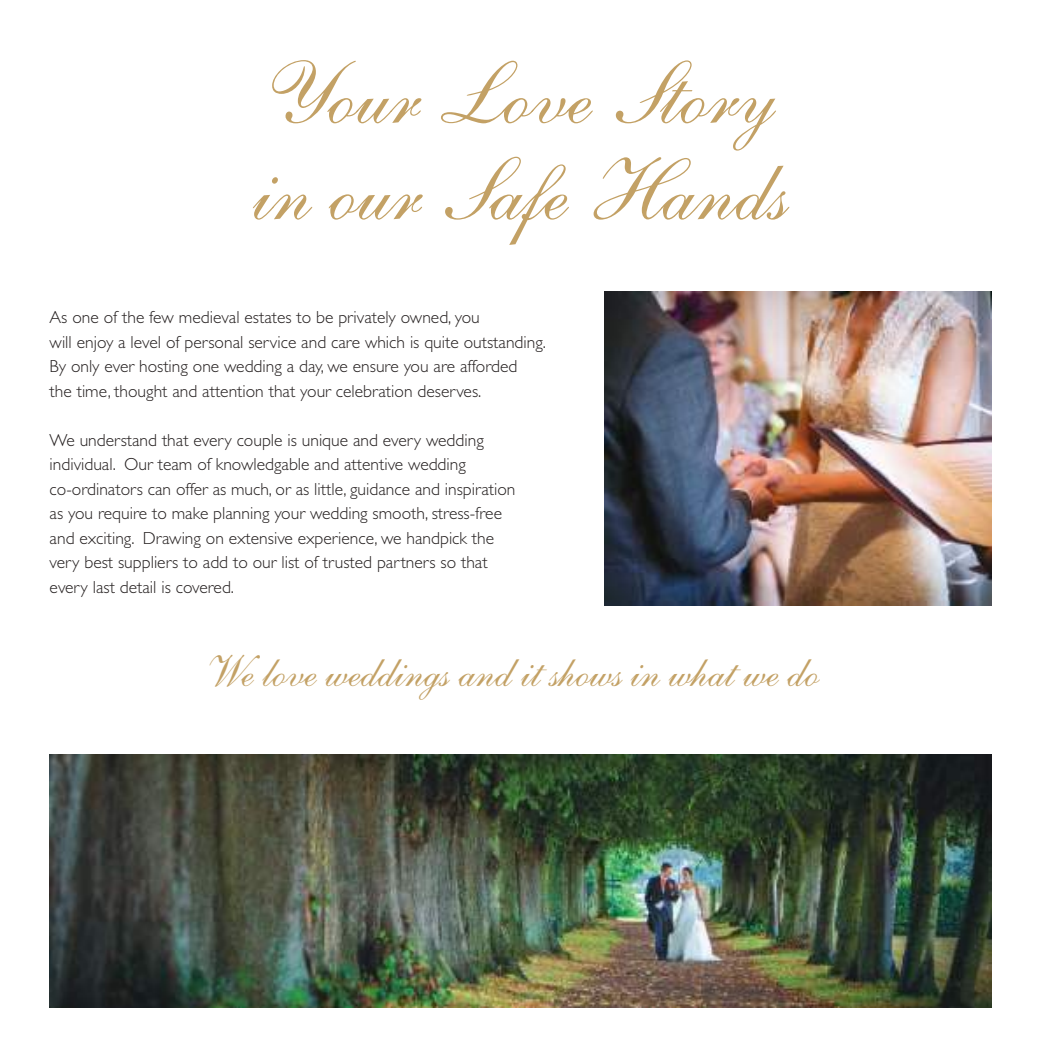
<style>
.page{position:relative;width:1042px;height:1042px;background:#fff}
.page>*{position:absolute;margin:0;border:0;box-sizing:border-box;transform-origin:0 0}
.t1{font:87.5px/96.2px "Shelley Andante BT";color:#c3a165}
.t2{font:43.75px "Shelley Andante BT";color:#c3a165}
.t3{font:300 17.5px/24.5px "Gill Sans";color:#241f1f}
</style>
<div class="page">
<img style="left:604px;top:292px;width:387px;height:313px">
<img style="left:50px;top:754px;width:941px;height:253px">
<h1 class="t1" style="left:253px;top:57px;width:536px">Your Love Story in our Safe Hands</h1>
<p class="t3" style="left:50px;top:305px;width:498px">As one of the few medieval estates to be privately owned, you<br>will enjoy a level of personal service and care which is quite outstanding.<br>By only ever hosting one wedding a day, we ensure you are afforded<br>the time, thought and attention that your celebration deserves.</p>
<p class="t3" style="left:50px;top:427px;width:467px">We understand that every couple is unique and every wedding individual. Our team of knowledgable and attentive wedding co-ordinators can offer as much, or as little, guidance and inspiration as you require to make planning your wedding smooth, stress-free and exciting. Drawing on extensive experience, we handpick the very best suppliers to add to our list of trusted partners so that every last detail is covered.</p>
<h2 class="t2" style="left:203px;top:655px;width:618px">We love weddings and it shows in what we do</h2>
</div>
